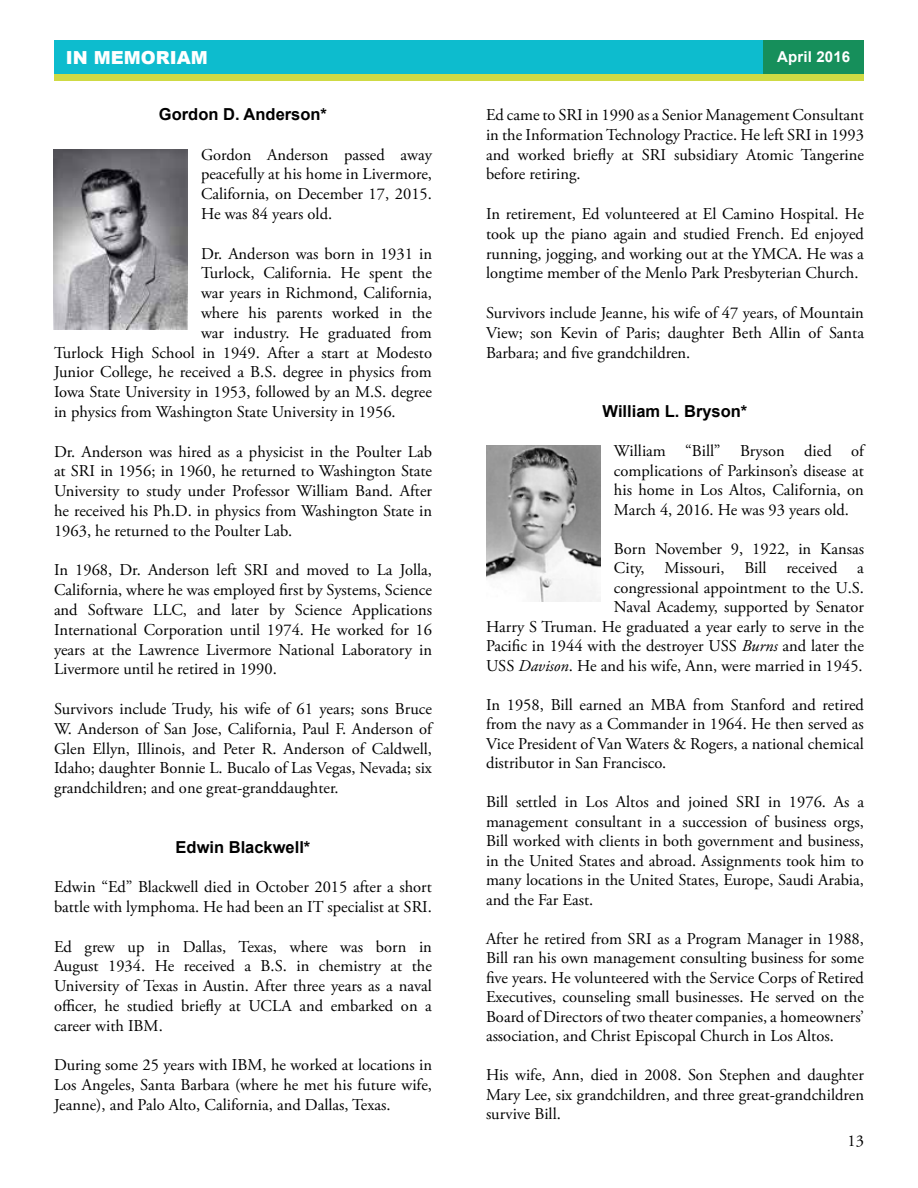
<style>
.page{position:relative;width:918px;height:1188px;background:#fff}
.page>*{position:absolute;margin:0;border:0;box-sizing:border-box;transform-origin:0 0}
.t1{font:900 18px "Arial";color:#fff}
.t2{font:16.5px/19.8px "Adobe Garamond Pro";color:#000;text-align:justify}
.t3{font:700 16.5px "Arial";color:#000}
.t4{font:700 15px "Arial";letter-spacing:.01em;color:#fff}
.s1{font-style:italic}
</style>
<div class="page">
<div style="left:54px;top:68px;width:810px;height:13px;background:#cfda44"></div>
<div style="left:54px;top:40px;width:810px;height:34px;background:#0dbcce"></div>
<div style="left:764px;top:40px;width:100px;height:34px;background:#168f5b"></div>
<img style="left:54px;top:149px;width:134px;height:180px">
<img style="left:486px;top:446px;width:114px;height:156px">
<p class="t1" style="left:66px;top:45px;width:143px">IN MEMORIAM</p>
<p class="t3" style="left:159px;top:103px;width:170px">Gordon D. Anderson*</p>
<p class="t2" style="left:201px;top:145px;width:232px">Gordon Anderson passed away peacefully at his home in Livermore, California, on December 17, 2015.<br>He was 84 years old.</p>
<p class="t2" style="left:201px;top:244px;width:232px">Dr. Anderson was born in 1931 in</p>
<p class="t2" style="left:201px;top:264px;width:232px">Turlock, California. He spent the</p>
<p class="t2" style="left:201px;top:284px;width:232px">war years in Richmond, California,</p>
<p class="t2" style="left:201px;top:303px;width:232px">where his parents worked in the</p>
<p class="t2" style="left:201px;top:323px;width:232px">war industry. He graduated from</p>
<p class="t2" style="left:54px;top:343px;width:380px">Turlock High School in 1949. After a start at Modesto</p>
<p class="t2" style="left:54px;top:363px;width:379px">Junior College, he received a B.S. degree in physics from</p>
<p class="t2" style="left:54px;top:383px;width:379px">Iowa State University in 1953, followed by an M.S. degree</p>
<p class="t2" style="left:54px;top:402px;width:343px">in physics from Washington State University in 1956.</p>
<p class="t2" style="left:54px;top:442px;width:380px">Dr. Anderson was hired as a physicist in the Poulter Lab at SRI in 1956; in 1960, he returned to Washington State University to study under Professor William Band. After he received his Ph.D. in physics from Washington State in 1963, he returned to the Poulter Lab.</p>
<p class="t2" style="left:54px;top:561px;width:380px">In 1968, Dr. Anderson left SRI and moved to La Jolla, California, where he was employed first by Systems, Science and Software LLC, and later by Science Applications International Corporation until 1974. He worked for 16 years at the Lawrence Livermore National Laboratory in Livermore until he retired in 1990.</p>
<p class="t2" style="left:54px;top:699px;width:380px">Survivors include Trudy, his wife of 61 years; sons Bruce W. Anderson of San Jose, California, Paul F. Anderson of Glen Ellyn, Illinois, and Peter R. Anderson of Caldwell, Idaho; daughter Bonnie L. Bucalo of Las Vegas, Nevada; six grandchildren; and one great-granddaughter.</p>
<p class="t3" style="left:176px;top:836px;width:136px">Edwin Blackwell*</p>
<p class="t2" style="left:54px;top:878px;width:380px">Edwin “Ed” Blackwell died in October 2015 after a short battle with lymphoma. He had been an IT specialist at SRI.</p>
<p class="t2" style="left:54px;top:937px;width:379px">Ed grew up in Dallas, Texas, where was born in August 1934. He received a B.S. in chemistry at the University of Texas in Austin. After three years as a naval officer, he studied briefly at UCLA and embarked on a career with IBM.</p>
<p class="t2" style="left:54px;top:1056px;width:380px">During some 25 years with IBM, he worked at locations in Los Angeles, Santa Barbara (where he met his future wife, Jeanne), and Palo Alto, California, and Dallas, Texas.</p>
<p class="t4" style="left:777px;top:47px;width:75px">April 2016</p>
<p class="t2" style="left:486px;top:105px;width:380px">Ed came to SRI in 1990 as a Senior Management Consultant in the Information Technology Practice. He left SRI in 1993 and worked briefly at SRI subsidiary Atomic Tangerine before retiring.</p>
<p class="t2" style="left:486px;top:204px;width:380px">In retirement, Ed volunteered at El Camino Hospital. He took up the piano again and studied French. Ed enjoyed running, jogging, and working out at the YMCA. He was a longtime member of the Menlo Park Presbyterian Church.</p>
<p class="t2" style="left:486px;top:303px;width:380px">Survivors include Jeanne, his wife of 47 years, of Mountain View; son Kevin of Paris; daughter Beth Allin of Santa Barbara; and five grandchildren.</p>
<p class="t3" style="left:603px;top:400px;width:146px">William L. Bryson*</p>
<p class="t2" style="left:614px;top:442px;width:252px">William “Bill” Bryson died of complications of Parkinson’s disease at his home in Los Altos, California, on March 4, 2016. He was 93 years old.</p>
<p class="t2" style="left:486px;top:539px;width:380px;text-align:right">Born November 9, 1922, in Kansas<br>City, Missouri, Bill received a<br>congressional appointment to the U.S.<br>Naval Academy, supported by Senator<br>Harry S Truman. He graduated a year early to serve in the Pacific in 1944 with the destroyer USS <span class="s1">Burns</span> and later the USS <span class="s1">Davison</span>. He and his wife, Ann, were married in 1945.</p>
<p class="t2" style="left:486px;top:695px;width:379px">In 1958, Bill earned an MBA from Stanford and retired from the navy as a Commander in 1964. He then served as Vice President of Van Waters &amp; Rogers, a national chemical distributor in San Francisco.</p>
<p class="t2" style="left:486px;top:793px;width:380px">Bill settled in Los Altos and joined SRI in 1976. As a management consultant in a succession of business orgs, Bill worked with clients in both government and business, in the United States and abroad. Assignments took him to many locations in the United States, Europe, Saudi Arabia, and the Far East.</p>
<p class="t2" style="left:486px;top:929px;width:380px">After he retired from SRI as a Program Manager in 1988, Bill ran his own management consulting business for some five years. He volunteered with the Service Corps of Retired Executives, counseling small businesses. He served on the Board of Directors of two theater companies, a homeowners’ association, and Christ Episcopal Church in Los Altos.</p>
<p class="t2" style="left:486px;top:1066px;width:380px">His wife, Ann, died in 2008. Son Stephen and daughter Mary Lee, six grandchildren, and three great-grandchildren survive Bill.</p>
<p class="t2" style="left:847px;top:1131px;width:18px">13</p>
</div>
